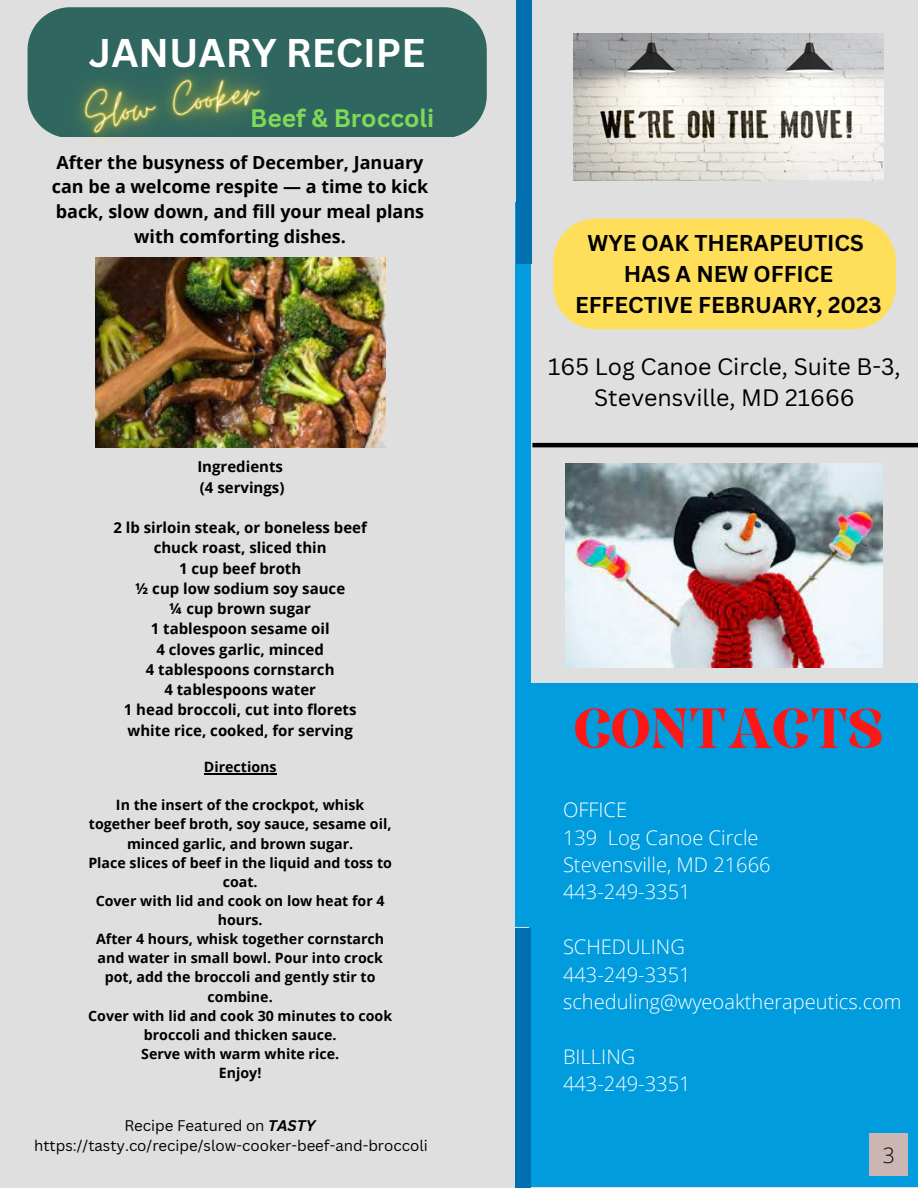
<style>
.page{position:relative;width:918px;height:1188px;background:#dfdfdf}
.page>*{position:absolute;margin:0;border:0;box-sizing:border-box;transform-origin:0 0}
.t1{font:54.45px "Elika Gorica";color:#ff1616}
.t2{font:700 39px "Canva Sans";color:#fff}
.t3{font:700 24.6px "Canva Sans";color:#7ed957}
.t4{font:23.1px/31.8px "Canva Sans";color:#000;text-align:center}
.t5{font:700 22.35px/30.9px "Canva Sans";color:#000;text-align:center}
.t6{font:300 21.15px "Open Sans";color:#000}
.t7{font:300 20.1px/27.5px "Open Sans";color:#fff}
.t8{font:700 18px/24.8px "Open Sans";color:#000;text-align:center}
.t9{font:700 15px/20.2px "Open Sans";color:#000}
.t10{font:15px/20.2px "Canva Sans";color:#000}
.t11{font:700 14.25px/19.2px "Open Sans";color:#000;text-align:center}
.s1{font-weight:700;font-style:italic}
</style>
<div class="page">
<div style="left:553px;top:219px;width:343px;height:110px;background:#ffde59"></div>
<img style="left:574px;top:33px;width:309px;height:148px">
<div style="left:529px;top:683px;width:389px;height:504px;background:#009cdd"></div>
<div style="left:869px;top:1134px;width:38px;height:41px;background:#ccb6b4"></div>
<div style="left:342px;top:7px;width:145px;height:129px;background:#2f6660"></div>
<img style="left:96px;top:257px;width:289px;height:191px">
<div style="left:515px;top:928px;width:16px;height:260px;background:#026fb1"></div>
<div style="left:515px;top:203px;width:16px;height:724px;background:#009cdd"></div>
<div style="left:516px;top:0;width:16px;height:264px;background:#026fb1"></div>
<hr style="left:532px;top:443px;width:386px;height:4px;background:#000">
<img style="left:566px;top:464px;width:317px;height:203px">
<img style="left:27px;top:7px;width:315px;height:133px">
<hr style="left:204px;top:773px;width:73px;height:1px;background:#000">
<h2 class="t2" style="left:89px;top:26px;width:338px">JANUARY RECIPE</h2>
<h3 class="t3" style="left:250px;top:100px;width:186px">Beef &amp; Broccoli</h3>
<p class="t8" style="left:52px;top:149px;width:378px">After the busyness of December, January can be a welcome respite — a time to kick back, slow down, and fill your meal plans with comforting dishes.</p>
<p class="t9" style="left:197px;top:456px;width:89px">Ingredients (4 servings)</p>
<p class="t9" style="left:113px;top:517px;width:255px;text-align:center">2 lb sirloin steak, or boneless beef chuck roast, sliced thin<br>1 cup beef broth<br>½ cup low sodium soy sauce<br>¼ cup brown sugar<br>1 tablespoon sesame oil<br>4 cloves garlic, minced<br>4 tablespoons cornstarch<br>4 tablespoons water<br>1 head broccoli, cut into florets white rice, cooked, for serving</p>
<p class="t11" style="left:204px;top:757px;width:74px">Directions</p>
<p class="t11" style="left:88px;top:795px;width:305px">In the insert of the crockpot, whisk together beef broth, soy sauce, sesame oil, minced garlic, and brown sugar.<br>Place slices of beef in the liquid and toss to coat.<br>Cover with lid and cook on low heat for 4 hours.<br>After 4 hours, whisk together cornstarch and water in small bowl. Pour into crock pot, add the broccoli and gently stir to combine.<br>Cover with lid and cook 30 minutes to cook broccoli and thicken sauce.<br>Serve with warm white rice.<br>Enjoy!</p>
<p class="t10" style="left:34px;top:1115px;width:395px;text-indent:90px">Recipe Featured on <span class="s1">TASTY </span>https://tasty.co/recipe/slow-cooker-beef-and-broccoli</p>
<h3 class="t5" style="left:575px;top:227px;width:308px">WYE OAK THERAPEUTICS<br>HAS A NEW OFFICE<br>EFFECTIVE FEBRUARY, 2023</h3>
<h3 class="t4" style="left:548px;top:350px;width:354px">165 Log Canoe Circle, Suite B-3,<br>Stevensville, MD 21666</h3>
<h1 class="t1" style="left:575px;top:707px;width:309px">CONTACTS</h1>
<h3 class="t7" style="left:563px;top:796px;width:209px">OFFICE<br>139 Log Canoe Circle<br>Stevensville, MD 21666<br>443-249-3351</h3>
<h3 class="t7" style="left:563px;top:933px;width:340px">SCHEDULING<br>443-249-3351 scheduling@wyeoaktherapeutics.com</h3>
<h3 class="t7" style="left:563px;top:1042px;width:129px">BILLING<br>443-249-3351</h3>
<h3 class="t6" style="left:883px;top:1140px;width:14px">3</h3>
</div>
